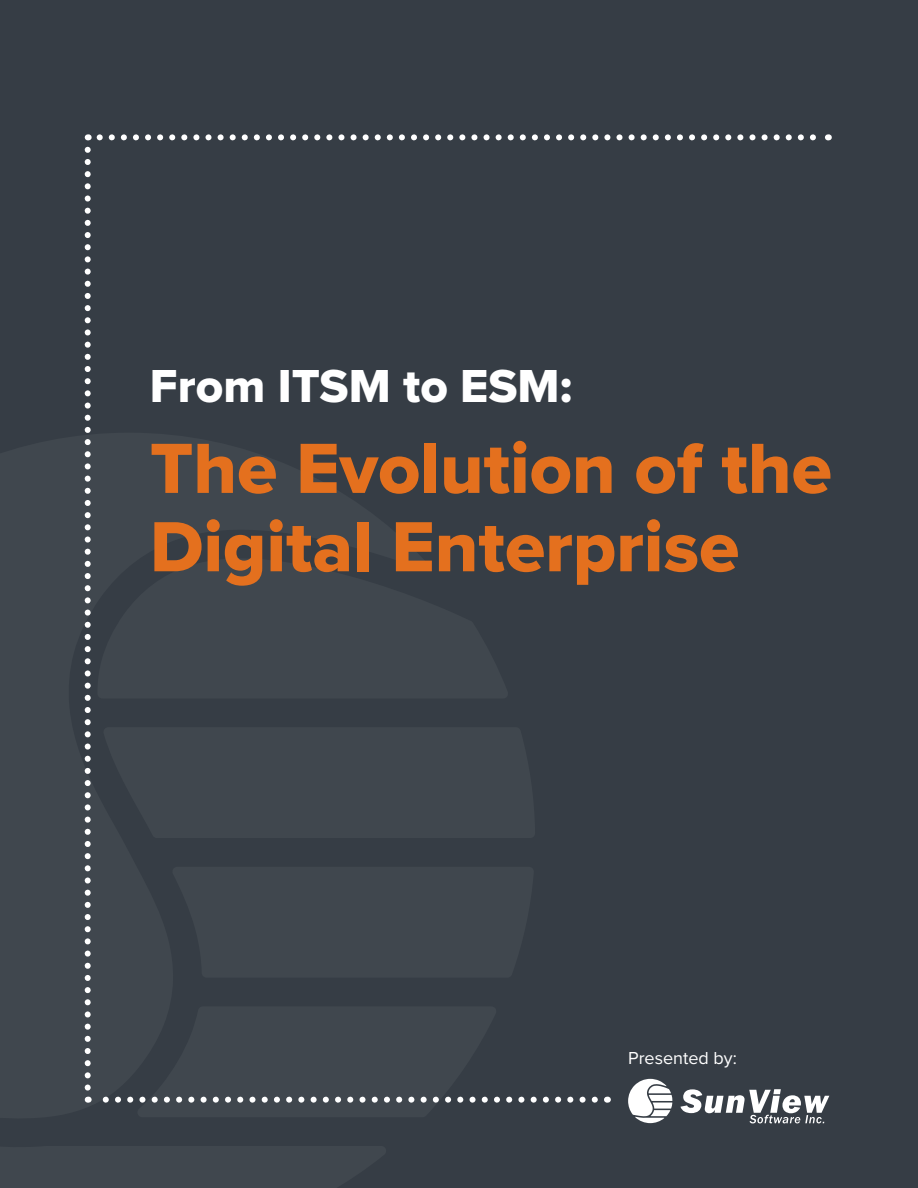
<style>
.page{position:relative;width:918px;height:1188px;background:#363d45}
.page>*{position:absolute;margin:0;border:0;box-sizing:border-box;transform-origin:0 0}
.t1{font:73.65px/78.4px "Proxima Nova Extrabld";color:#e4701e}
.t2{font:48px "Proxima Nova Extrabld";color:#fff}
.t3{font:18px "Proxima Nova";color:#fff}
</style>
<div class="page">
<svg style="left:680px;top:1089px;width:149px;height:34px"></svg>
<svg style="left:628px;top:1079px;width:44px;height:44px"></svg>
<svg style="left:100px;top:134px;width:716px;height:6px"></svg>
<svg style="left:88px;top:1097px;width:507px;height:6px"></svg>
<svg style="left:85px;top:134px;width:6px;height:954px"></svg>
<p class="t2" style="left:150px;top:350px;width:424px">From ITSM to ESM:</p>
<p class="t1" style="left:150px;top:428px;width:683px">The Evolution of the<br>Digital Enterprise</p>
<p class="t3" style="left:628px;top:1045px;width:110px">Presented by:</p>
</div>
